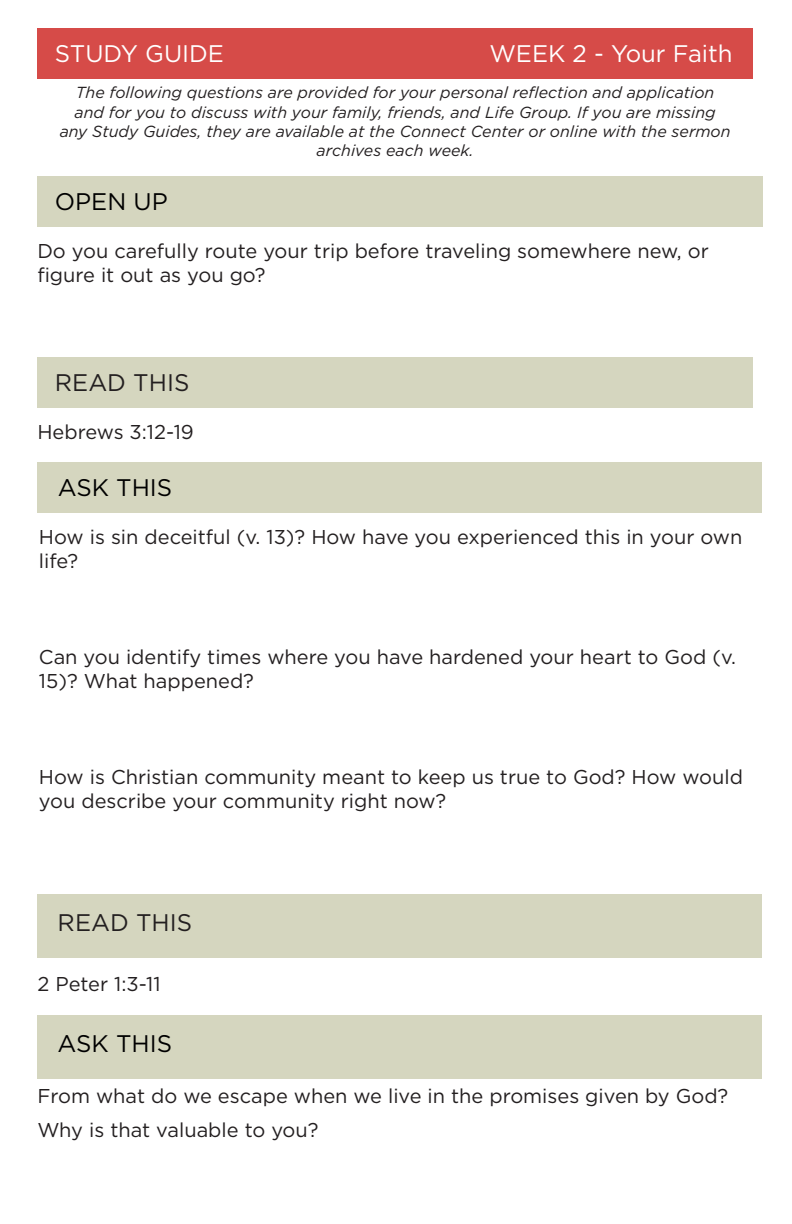
<style>
.page{position:relative;width:792px;height:1224px;background:#fff}
.page>*{position:absolute;margin:0;border:0;box-sizing:border-box;transform-origin:0 0}
.t1{font:24px "Gotham";color:#fff}
.t2{font:24px "Gotham";color:#000}
.t3{font:24px "Gotham";color:#231f20}
.Quote_Citation{font:20px/24px "Gotham";color:#231f20}
.Study_Guide{font:20px "Gotham";color:#231f20}
.Quote_Citation-2{font:italic 16px/19.2px "Gotham";color:#231f20;text-align:center}
</style>
<div class="page">
<div style="left:37px;top:29px;width:716px;height:50px;background:#d64b48"></div>
<div style="left:37px;top:177px;width:726px;height:50px;background:#d5d6bf"></div>
<div style="left:37px;top:357px;width:716px;height:51px;background:#d5d6bf"></div>
<div style="left:37px;top:462px;width:725px;height:50px;background:#d5d6bf"></div>
<div style="left:37px;top:894px;width:725px;height:63px;background:#d5d6bf"></div>
<div style="left:37px;top:1015px;width:725px;height:63px;background:#d5d6bf"></div>
<p class="t1" style="left:55px;top:39px;width:171px">STUDY GUIDE</p>
<p class="t1" style="left:489px;top:39px;width:245px">WEEK 2 - Your Faith</p>
<p class="Quote_Citation-2" style="left:60px;top:83px;width:672px">The following questions are provided for your personal reflection and application and for you to discuss with your family, friends, and Life Group. If you are missing any Study Guides, they are available at the Connect Center or online with the sermon archives each week.</p>
<p class="t2" style="left:55px;top:186px;width:114px">OPEN UP</p>
<p class="Quote_Citation" style="left:37px;top:238px;width:673px">Do you carefully route your trip before traveling somewhere new, or figure it out as you go?</p>
<p class="t3" style="left:55px;top:367px;width:136px">READ THIS</p>
<p class="Study_Guide" style="left:37px;top:420px;width:158px">Hebrews 3:12-19</p>
<p class="t2" style="left:58px;top:472px;width:116px">ASK THIS</p>
<p class="Quote_Citation" style="left:39px;top:525px;width:705px">How is sin deceitful (v. 13)? How have you experienced this in your own life?</p>
<p class="Quote_Citation" style="left:39px;top:645px;width:699px">Can you identify times where you have hardened your heart to God (v.<br>15)? What happened?</p>
<p class="Quote_Citation" style="left:39px;top:765px;width:706px">How is Christian community meant to keep us true to God? How would you describe your community right now?</p>
<p class="t3" style="left:58px;top:907px;width:136px">READ THIS</p>
<p class="Quote_Citation" style="left:37px;top:971px;width:125px">2 Peter 1:3-11</p>
<p class="t2" style="left:58px;top:1028px;width:116px">ASK THIS</p>
<p class="Quote_Citation" style="left:37px;top:1078px;width:693px;line-height:34px">From what do we escape when we live in the promises given by God?<br>Why is that valuable to you?</p>
</div>
